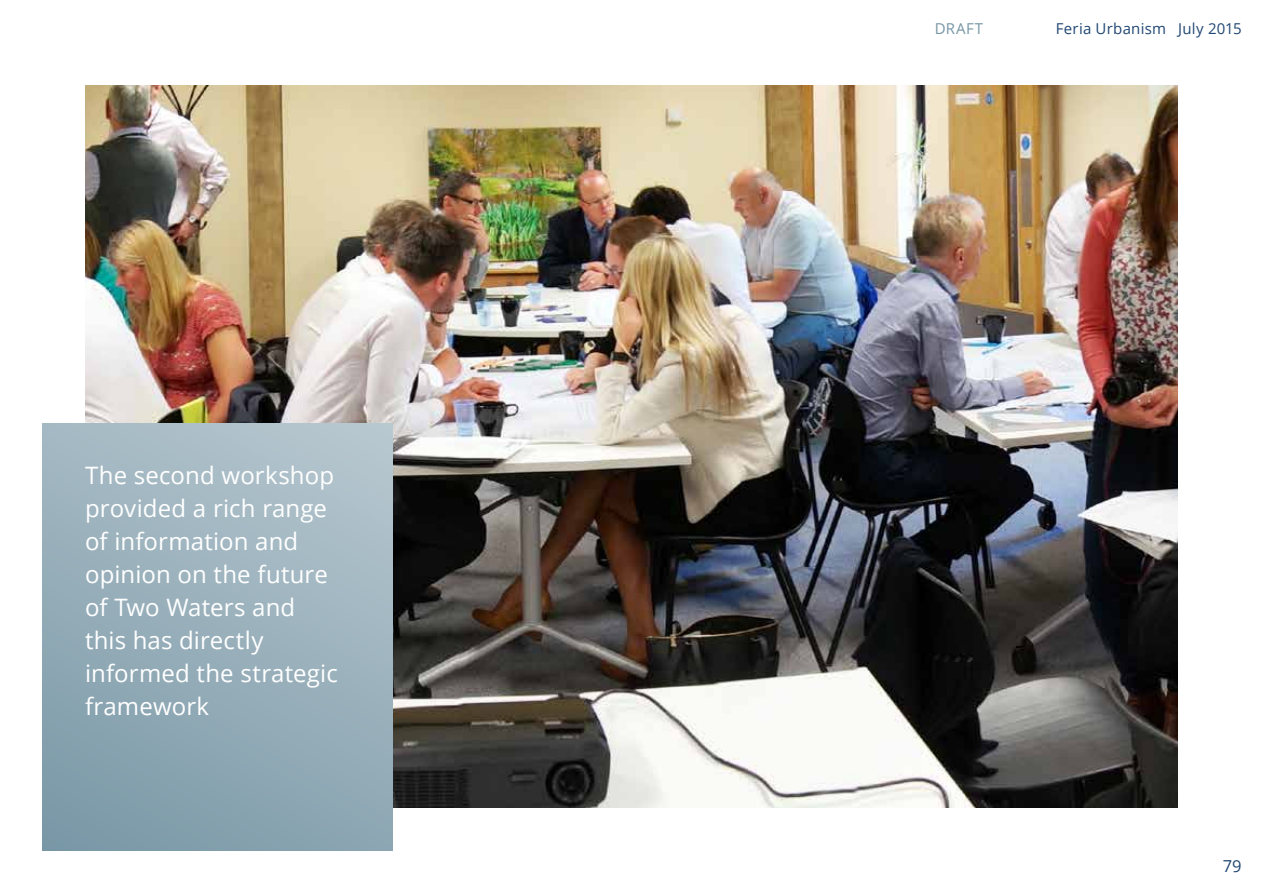
<style>
.page{position:relative;width:1263px;height:893px;background:#fff}
.page>*{position:absolute;margin:0;border:0;box-sizing:border-box;transform-origin:0 0}
.t1{font:24px/33px "Open Sans";letter-spacing:.005em;color:#fff}
.t2{font:16.5px "Open Sans";color:#214774}
.t3{font:15px "Open Sans";letter-spacing:.015em;color:#214774}
.t4{font:15px "Open Sans";letter-spacing:.05em;color:#7796a5}
</style>
<div class="page">
<img style="left:85px;top:85px;width:1093px;height:723px">
<div style="left:43px;top:423px;width:350px;height:427px;background:linear-gradient(to bottom,#afc1ca,#829eac)"></div>
<p class="t1" style="left:85px;top:458px;width:254px">The second workshop provided a rich range of information and opinion on the future of Two Waters and this has directly informed the strategic framework</p>
<p class="t4" style="left:935px;top:18px;width:50px">DRAFT</p>
<p class="t3" style="left:1056px;top:18px;width:187px">Feria Urbanism July 2015</p>
<p class="t2" style="left:1223px;top:854px;width:20px">79</p>
</div>
